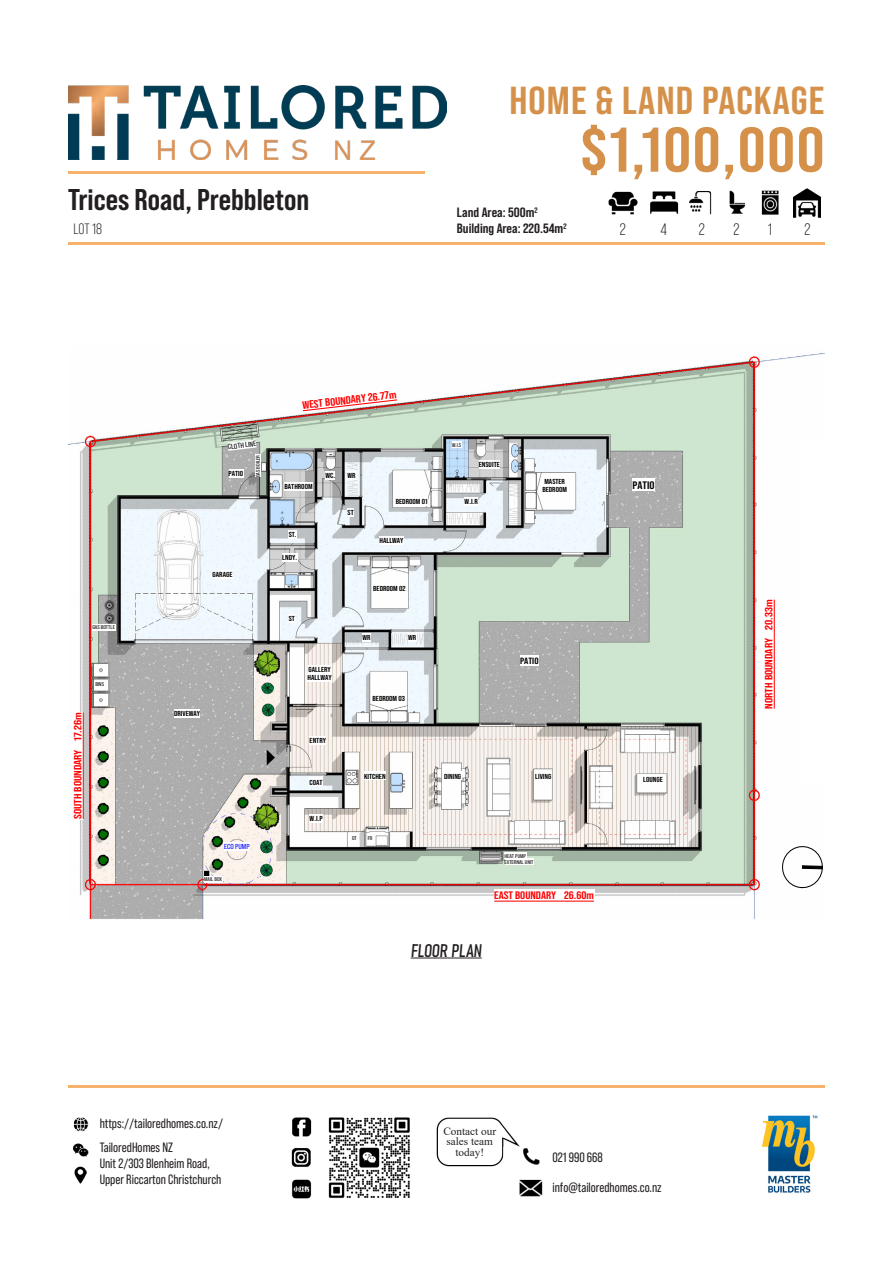
<style>
.page{position:relative;width:893px;height:1263px;background:#fff}
.page>*{position:absolute;margin:0;border:0;box-sizing:border-box;transform-origin:0 0}
.t1{font:700 63px "Bebas Neue Pro";letter-spacing:.025em;color:#d5914a;scale:1.1 1}
.t2{font:700 39px "Bebas Neue Pro";letter-spacing:.025em;color:#d5914a;scale:1.1 1}
.t3{font:700 30px "Bebas Neue Pro";color:#231f20;scale:1.1 1}
.t4{font:18px "Bahnschrift";color:#231f20}
.t5{font:16.5px "Bebas Neue Pro";color:#231f20}
.t6{font:15px "Bebas Neue Pro";color:#231f20}
.t7{font:13.5px/16.2px "Bebas Neue Pro";color:#231f20}
.t8{font:700 13.5px "Bebas Neue Pro";color:#231f20;scale:1.1 1}
.t9{font:11.25px/10.5px "Times New Roman";color:#231f20;text-align:center}
.t10{font:700 10.8px "Bebas Neue Pro";color:#f00;scale:1.17 1}
.t11{font:700 10.8px "Bebas Neue Pro";color:#000;scale:1.17 1}
.t12{font:700 10.5px "Bebas Neue Pro";color:#f00;scale:1.23 1}
.t13{font:700 9px "Bebas Neue Pro";color:#000;scale:1.17 1}
.t14{font:700 7.2px/8.1px "Bebas Neue Pro";color:#000;scale:1.17 1}
.t15{font:7.2px "Bebas Neue Pro";color:#000;scale:1.17 1}
.t16{font:7.2px "Bebas Neue Pro";color:#00f;scale:1.17 1}
.t17{font:5.4px/6.1px "Bebas Neue Pro";color:#000;scale:1.17 1}
.t18{font:5.25px "Bebas Neue Pro";color:#000;scale:1.23 1}
</style>
<div class="page">
<hr style="left:68px;top:171px;width:357px;height:2px;background:#f6b16d">
<img style="left:73px;top:1117px;width:470px;height:82px">
<img style="left:761px;top:1115px;width:57px;height:78px">
<hr style="left:68px;top:1086px;width:757px;height:2px;background:#f6b16d">
<hr style="left:68px;top:242px;width:757px;height:2px;background:#f6b16d">
<hr style="left:411px;top:958px;width:71px;height:1px;background:#231f20">
<img style="left:68px;top:353px;width:757px;height:566px">
<svg style="left:782px;top:846px;width:41px;height:42px"></svg>
<div style="left:763px;top:599px;width:12px;height:110px;background:#fff"></div>
<hr style="left:774px;top:600px;width:1px;height:109px;background:#f00">
<svg style="left:302px;top:388px;width:96px;height:24px"></svg>
<div style="left:72px;top:712px;width:12px;height:107px;background:#fff"></div>
<hr style="left:83px;top:712px;width:1px;height:107px;background:#f00">
<div style="left:494px;top:889px;width:100px;height:12px;background:#fff"></div>
<hr style="left:494px;top:900px;width:100px;height:2px;background:#f00">
<div style="left:396px;top:497px;width:31px;height:8px;background:#fff"></div>
<div style="left:309px;top:665px;width:23px;height:8px;background:#fff"></div>
<div style="left:308px;top:673px;width:24px;height:9px;background:#fff"></div>
<div style="left:224px;top:842px;width:25px;height:8px;background:#fff"></div>
<div style="left:213px;top:570px;width:19px;height:9px;background:#fff"></div>
<div style="left:310px;top:814px;width:13px;height:8px;background:#fff"></div>
<div style="left:362px;top:633px;width:8px;height:8px;background:#fff"></div>
<div style="left:282px;top:553px;width:15px;height:8px;background:#fff"></div>
<div style="left:325px;top:472px;width:10px;height:8px;background:#fff"></div>
<div style="left:364px;top:772px;width:22px;height:8px;background:#fff"></div>
<div style="left:444px;top:772px;width:17px;height:8px;background:#fff"></div>
<div style="left:535px;top:772px;width:16px;height:8px;background:#fff"></div>
<div style="left:643px;top:776px;width:20px;height:8px;background:#fff"></div>
<div style="left:465px;top:497px;width:13px;height:8px;background:#fff"></div>
<div style="left:479px;top:460px;width:21px;height:9px;background:#fff"></div>
<div style="left:544px;top:477px;width:21px;height:8px;background:#fff"></div>
<div style="left:542px;top:485px;width:25px;height:8px;background:#fff"></div>
<div style="left:379px;top:536px;width:25px;height:9px;background:#fff"></div>
<div style="left:520px;top:655px;width:18px;height:10px;background:#fff"></div>
<div style="left:373px;top:694px;width:32px;height:8px;background:#fff"></div>
<div style="left:633px;top:479px;width:22px;height:12px;background:#fff"></div>
<div style="left:229px;top:469px;width:14px;height:8px;background:#fff"></div>
<div style="left:373px;top:584px;width:32px;height:8px;background:#fff"></div>
<div style="left:348px;top:472px;width:8px;height:8px;background:#fff"></div>
<div style="left:289px;top:614px;width:6px;height:8px;background:#fff"></div>
<div style="left:408px;top:633px;width:8px;height:8px;background:#fff"></div>
<div style="left:289px;top:530px;width:8px;height:8px;background:#fff"></div>
<div style="left:284px;top:482px;width:29px;height:8px;background:#fff"></div>
<div style="left:310px;top:778px;width:13px;height:8px;background:#fff"></div>
<div style="left:348px;top:508px;width:6px;height:8px;background:#fff"></div>
<svg style="left:368px;top:835px;width:5px;height:6px"></svg>
<div style="left:310px;top:737px;width:16px;height:8px;background:#fff"></div>
<svg style="left:352px;top:835px;width:5px;height:6px"></svg>
<div style="left:95px;top:681px;width:9px;height:6px;background:#fff"></div>
<div style="left:92px;top:624px;width:24px;height:6px;background:#fff"></div>
<svg style="left:227px;top:439px;width:30px;height:12px"></svg>
<div style="left:452px;top:442px;width:9px;height:6px;background:#fff"></div>
<div style="left:255px;top:455px;width:6px;height:22px;background:#fff"></div>
<div style="left:504px;top:853px;width:23px;height:6px;background:#fff"></div>
<div style="left:504px;top:859px;width:29px;height:6px;background:#fff"></div>
<div style="left:204px;top:876px;width:18px;height:6px;background:#fff"></div>
<div style="left:174px;top:710px;width:26px;height:8px;background:#fff"></div>
<img style="left:68px;top:85px;width:378px;height:74px">
<img style="left:650px;top:191px;width:29px;height:23px">
<img style="left:689px;top:190px;width:57px;height:25px">
<img style="left:793px;top:189px;width:28px;height:29px">
<img style="left:608px;top:191px;width:30px;height:24px">
<img style="left:761px;top:190px;width:18px;height:25px">
<div style="left:801px;top:438px;width:68px;height:346px;background:#fff"></div>
<p class="t2" style="left:509px;top:78px;width:287px">HOME &amp; LAND PACKAGE</p>
<p class="t3" style="left:68px;top:182px;width:221px">Trices Road, Prebbleton</p>
<p class="t6" style="left:74px;top:220px;width:30px">LOT 18</p>
<p class="t8" style="left:457px;top:205px;width:75px">Land Area: 500m<sup>2</sup></p>
<p class="t8" style="left:457px;top:221px;width:101px">Building Area: 220.54m<sup>2</sup></p>
<p class="t1" style="left:580px;top:114px;width:224px">$1,100,000</p>
<p class="t5" style="left:620px;top:220px;width:8px">2</p>
<p class="t5" style="left:661px;top:220px;width:8px">4</p>
<p class="t5" style="left:699px;top:220px;width:8px">2</p>
<p class="t5" style="left:733px;top:220px;width:8px">2</p>
<p class="t5" style="left:768px;top:220px;width:6px">1</p>
<p class="t5" style="left:804px;top:220px;width:8px">2</p>
<p class="t17" style="left:92px;top:624px;width:21px">GAS BOTTLE</p>
<p class="t12" style="left:72px;top:819px;width:88px;rotate:-90deg">SOUTH BOUNDARY 17.26m</p>
<p class="t17" style="left:95px;top:681px;width:9px">BINS</p>
<p class="t14" style="left:174px;top:710px;width:24px">DRIVEWAY</p>
<p class="t10" style="left:302px;top:399px;width:82px;rotate:-7deg">WEST BOUNDARY 26.77m</p>
<p class="t15" style="left:227px;top:443px;width:26px;rotate:-7deg">CLOTH LINE</p>
<p class="t17" style="left:452px;top:442px;width:9px">W.I.S</p>
<p class="t18" style="left:255px;top:477px;width:20px;rotate:-90deg">GAS BOILER</p>
<p class="t14" style="left:229px;top:469px;width:14px">PATIO</p>
<p class="t14" style="left:325px;top:472px;width:10px">WC.</p>
<p class="t14" style="left:348px;top:472px;width:8px">WR</p>
<p class="t14" style="left:284px;top:482px;width:26px">BATHROOM</p>
<p class="t14" style="left:479px;top:460px;width:19px">ENSUITE</p>
<p class="t14" style="left:213px;top:570px;width:18px">GARAGE</p>
<p class="t14" style="left:289px;top:530px;width:8px">ST.</p>
<p class="t14" style="left:282px;top:553px;width:14px">LNDY.</p>
<p class="t14" style="left:289px;top:614px;width:7px">ST</p>
<p class="t14" style="left:308px;top:665px;width:22px">GALLERY<br>HALLWAY</p>
<p class="t14" style="left:310px;top:737px;width:16px">ENTRY</p>
<p class="t14" style="left:348px;top:508px;width:7px">ST</p>
<p class="t14" style="left:396px;top:497px;width:29px">BEDROOM 01</p>
<p class="t14" style="left:379px;top:536px;width:22px">HALLWAY</p>
<p class="t14" style="left:373px;top:584px;width:29px">BEDROOM 02</p>
<p class="t14" style="left:362px;top:633px;width:8px">WR</p>
<p class="t14" style="left:408px;top:633px;width:8px">WR</p>
<p class="t14" style="left:373px;top:694px;width:29px">BEDROOM 03</p>
<p class="t14" style="left:465px;top:497px;width:13px">W.I.R</p>
<p class="t14" style="left:542px;top:477px;width:23px">MASTER<br>BEDROOM</p>
<p class="t13" style="left:520px;top:655px;width:17px">PATIO</p>
<p class="t16" style="left:224px;top:842px;width:23px">ECO PUMP</p>
<p class="t14" style="left:310px;top:778px;width:13px">COAT</p>
<p class="t14" style="left:310px;top:814px;width:13px">W.I.P</p>
<p class="t14" style="left:364px;top:772px;width:20px">KITCHEN</p>
<p class="t14" style="left:444px;top:772px;width:16px">DINING</p>
<p class="t14" style="left:535px;top:772px;width:15px">LIVING</p>
<p class="t17" style="left:352px;top:835px;width:6px">OT</p>
<p class="t17" style="left:368px;top:835px;width:6px">FR</p>
<p class="t17" style="left:504px;top:853px;width:26px">HEAT PUMP<br>EXTERNAL UNIT</p>
<p class="t17" style="left:204px;top:876px;width:17px">MAIL BOX</p>
<p class="t11" style="left:633px;top:479px;width:20px">PATIO</p>
<p class="t14" style="left:643px;top:776px;width:18px">LOUNGE</p>
<p class="t12" style="left:763px;top:709px;width:90px;rotate:-90deg">NORTH BOUNDARY 20.33m</p>
<p class="t7" style="left:100px;top:1115px;width:125px">https://tailoredhomes.co.nz/</p>
<p class="t7" style="left:100px;top:1139px;width:112px">TailoredHomes NZ<br>Unit 2/303 Blenheim Road,</p>
<p class="t7" style="left:100px;top:1171px;width:123px">Upper Riccarton Christchurch</p>
<p class="t10" style="left:494px;top:889px;width:87px">EAST BOUNDARY 26.60m</p>
<p class="t4" style="left:411px;top:937px;width:75px">FLOOR PLAN</p>
<p class="t9" style="left:443px;top:1125px;width:54px">Contact our sales team today!</p>
<p class="t7" style="left:552px;top:1149px;width:52px">021 990 668</p>
<p class="t7" style="left:552px;top:1179px;width:111px">info@tailoredhomes.co.nz</p>
</div>
